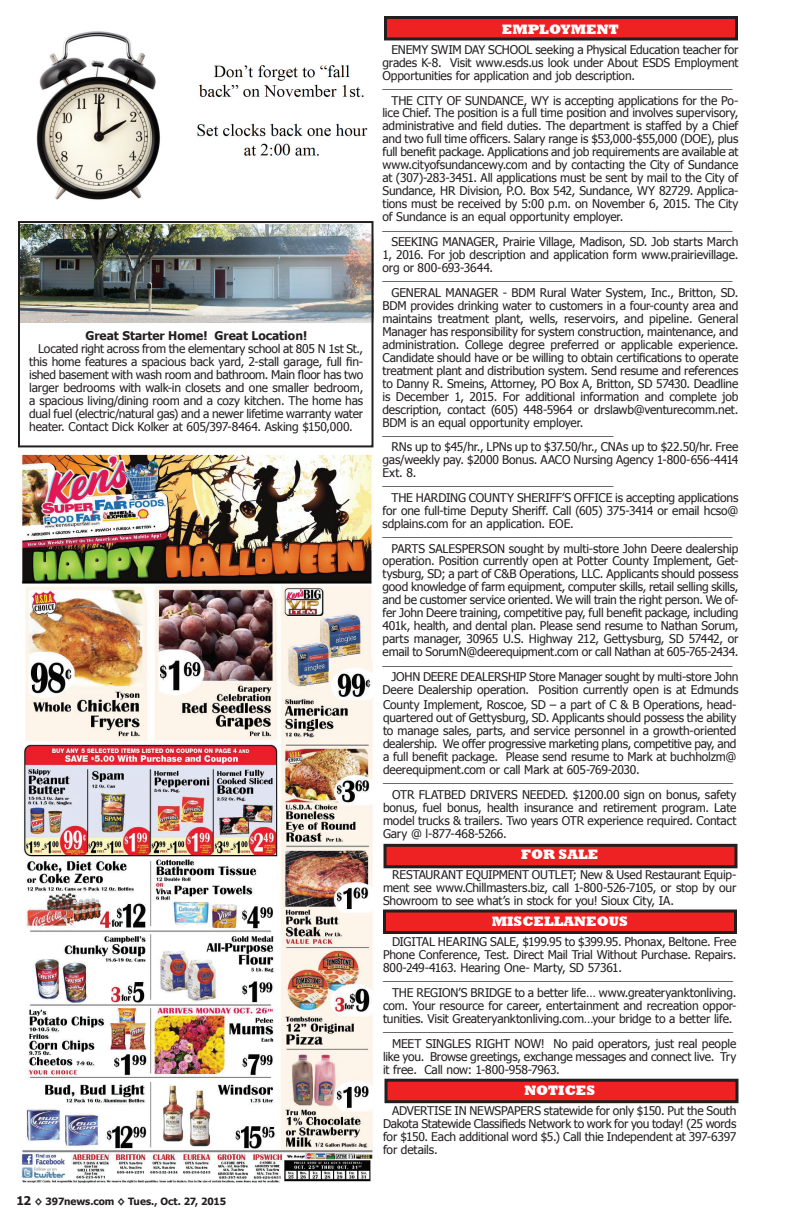
<style>
.page{position:relative;width:792px;height:1224px;background:#fff}
.page>*{position:absolute;margin:0;border:0;box-sizing:border-box;transform-origin:0 0}
.t1{font:900 14px "Arial";color:#231f20}
.t2{font:800 14px "Rockwell";color:#fff}
.t3{font:12px/13px "Tahoma";letter-spacing:-.015em;color:#231f20;text-align:justify}
.t4{font:700 12px "Tahoma";color:#231f20}
.t5{font:700 10px "Tahoma";letter-spacing:-.005em;color:#231f20}
.s1{font-size:12px}
</style>
<div class="page">
<div style="left:386px;top:1080px;width:351px;height:22px;background:#ee2123"></div>
<div style="left:384px;top:1079px;width:354px;height:24px;border:3px solid #231f20"></div>
<div style="left:386px;top:18px;width:350px;height:21px;background:#ee2123"></div>
<div style="left:384px;top:16px;width:354px;height:24px;border:3px solid #231f20"></div>
<div style="left:385px;top:845px;width:351px;height:22px;background:#ee2123"></div>
<div style="left:384px;top:844px;width:354px;height:24px;border:3px solid #231f20"></div>
<img style="left:20px;top:454px;width:354px;height:728px">
<div style="left:384px;top:911px;width:352px;height:21px;background:#ee2123"></div>
<div style="left:383px;top:910px;width:354px;height:24px;border:3px solid #231f20"></div>
<img style="left:21px;top:224px;width:350px;height:98px">
<div style="left:18px;top:221px;width:356px;height:226px;border:2px solid #231f20"></div>
<img style="left:36px;top:31px;width:332px;height:169px">
<p class="t4" style="left:85px;top:327px;width:223px">Great Starter Home! Great Location!</p>
<p class="t3" style="left:29px;top:342px;width:336px;text-indent:9px">Located right across from the elementary school at 805 N 1st St., this home features a spacious back yard, 2-stall garage, full fin&shy;ished basement with wash room and bathroom. Main floor has two larger bedrooms with walk-in closets and one smaller bedroom, a spacious living/dining room and a cozy kitchen. The home has dual fuel (electric/natural gas) and a newer lifetime warranty water heater. Contact Dick Kolker at 605/397-8464. Asking $150,000.</p>
<p class="t5" style="left:16px;top:1195px;width:211px"><span class="s1">12</span> ◊ 397news.com ◊ Tues., Oct. 27, 2015</p>
<p class="t2" style="left:502px;top:21px;width:119px">EMPLOYMENT</p>
<p class="t3" style="left:382px;top:42px;width:357px;text-indent:9px">ENEMY SWIM DAY SCHOOL seeking a Physical Education teacher for grades K-8. Visit www.esds.us look under About ESDS Employment Opportunities for application and job description.</p>
<p class="t1" style="left:382px;top:73px;width:351px">__________________________________________________</p>
<p class="t3" style="left:382px;top:93px;width:358px;text-indent:9px">THE CITY OF SUNDANCE, WY is accepting applications for the Po&shy;lice Chief. The position is a full time position and involves supervisory, administrative and field duties. The department is staffed by a Chief and two full time officers. Salary range is $53,000-$55,000 (DOE), plus full benefit package. Applications and job requirements are available at www.cityofsundancewy.com and by contacting the City of Sundance at (307)-283-3451. All applications must be sent by mail to the City of Sundance, HR Division, P.O. Box 542, Sundance, WY 82729. Applica&shy;tions must be received by 5:00 p.m. on November 6, 2015. The City of Sundance is an equal opportunity employer.</p>
<p class="t1" style="left:382px;top:214px;width:351px">__________________________________________________</p>
<p class="t3" style="left:382px;top:235px;width:357px;text-indent:9px">SEEKING MANAGER, Prairie Village, Madison, SD. Job starts March 1, 2016. For job description and application form www.prairievillage. org or 800-693-3644.</p>
<p class="t1" style="left:382px;top:265px;width:351px">__________________________________________________</p>
<p class="t3" style="left:382px;top:285px;width:358px;text-indent:9px">GENERAL MANAGER - BDM Rural Water System, Inc., Britton, SD.<br>BDM provides drinking water to customers in a four-county area and maintains treatment plant, wells, reservoirs, and pipeline. General Manager has responsibility for system construction, maintenance, and administration. College degree preferred or applicable experience.<br>Candidate should have or be willing to obtain certifications to operate treatment plant and distribution system. Send resume and references to Danny R. Smeins, Attorney, PO Box A, Britton, SD 57430. Deadline is December 1, 2015. For additional information and complete job description, contact (605) 448-5964 or drslawb@venturecomm.net.<br>BDM is an equal opportunity employer.</p>
<p class="t1" style="left:382px;top:420px;width:232px">_________________________________</p>
<p class="t3" style="left:382px;top:440px;width:357px;text-indent:9px">RNs up to $45/hr., LPNs up to $37.50/hr., CNAs up to $22.50/hr. Free gas/weekly pay. $2000 Bonus. AACO Nursing Agency 1-800-656-4414<br>Ext. 8.</p>
<p class="t1" style="left:382px;top:470px;width:232px">_________________________________</p>
<p class="t3" style="left:382px;top:490px;width:357px;text-indent:9px">THE HARDING COUNTY SHERIFF’S OFFICE is accepting applications for one full-time Deputy Sheriff. Call (605) 375-3414 or email hcso@ sdplains.com for an application. EOE.</p>
<p class="t1" style="left:382px;top:521px;width:351px">__________________________________________________</p>
<p class="t3" style="left:382px;top:541px;width:358px;text-indent:9px">PARTS SALESPERSON sought by multi-store John Deere dealership operation. Position currently open at Potter County Implement, Get&shy;tysburg, SD; a part of C&amp;B Operations, LLC. Applicants should possess good knowledge of farm equipment, computer skills, retail selling skills, and be customer service oriented. We will train the right person. We of&shy;fer John Deere training, competitive pay, full benefit package, including 401k, health, and dental plan. Please send resume to Nathan Sorum, parts manager, 30965 U.S. Highway 212, Gettysburg, SD 57442, or email to SorumN@deerequipment.com or call Nathan at 605-765-2434.</p>
<p class="t1" style="left:382px;top:649px;width:351px">__________________________________________________</p>
<p class="t3" style="left:382px;top:670px;width:357px;text-align:right">JOHN DEERE DEALERSHIP Store Manager sought by multi-store John<br>Deere Dealership operation. Position currently open is at Edmunds</p>
<p class="t3" style="left:383px;top:698px;width:355px">County Implement, Roscoe, SD – a part of C &amp; B Operations, head&shy;quartered out of Gettysburg, SD. Applicants should possess the ability to manage sales, parts, and service personnel in a growth-oriented dealership. We offer progressive marketing plans, competitive pay, and a full benefit package. Please send resume to Mark at buchholzm@ deerequipment.com or call Mark at 605-769-2030.</p>
<p class="t1" style="left:383px;top:767px;width:351px">__________________________________________________</p>
<p class="t3" style="left:383px;top:787px;width:355px;text-indent:9px">OTR FLATBED DRIVERS NEEDED. $1200.00 sign on bonus, safety bonus, fuel bonus, health insurance and retirement program. Late model trucks &amp; trailers. Two years OTR experience required. Contact Gary @ l-877-468-5266.</p>
<p class="t2" style="left:521px;top:846px;width:79px">FOR SALE</p>
<p class="t3" style="left:383px;top:868px;width:355px;text-indent:9px">RESTAURANT EQUIPMENT OUTLET; New &amp; Used Restaurant Equip&shy;ment see www.Chillmasters.biz, call 1-800-526-7105, or stop by our Showroom to see what’s in stock for you! Sioux City, IA.</p>
<p class="t2" style="left:492px;top:913px;width:138px">MISCELLANEOUS</p>
<p class="t3" style="left:383px;top:935px;width:355px;text-indent:9px">DIGITAL HEARING SALE, $199.95 to $399.95. Phonax, Beltone. Free Phone Conference, Test. Direct Mail Trial Without Purchase. Repairs.<br>800-249-4163. Hearing One- Marty, SD 57361.</p>
<p class="t1" style="left:383px;top:965px;width:351px">__________________________________________________</p>
<p class="t3" style="left:383px;top:986px;width:355px;text-indent:9px">THE REGION’S BRIDGE to a better life… www.greateryanktonliving. com. Your resource for career, entertainment and recreation oppor&shy;tunities. Visit Greateryanktonliving.com…your bridge to a better life.</p>
<p class="t1" style="left:383px;top:1016px;width:351px">__________________________________________________</p>
<p class="t3" style="left:383px;top:1036px;width:355px;text-indent:9px">MEET SINGLES RIGHT NOW! No paid operators, just real people like you. Browse greetings, exchange messages and connect live. Try it free. Call now: 1-800-958-7963.</p>
<p class="t2" style="left:524px;top:1082px;width:72px">NOTICES</p>
<p class="t3" style="left:383px;top:1104px;width:355px;text-indent:9px">ADVERTISE IN NEWSPAPERS statewide for only $150. Put the South Dakota Statewide Classifieds Network to work for you today! (25 words for $150. Each additional word $5.) Call thie Independent at 397-6397 for details.</p>
</div>
